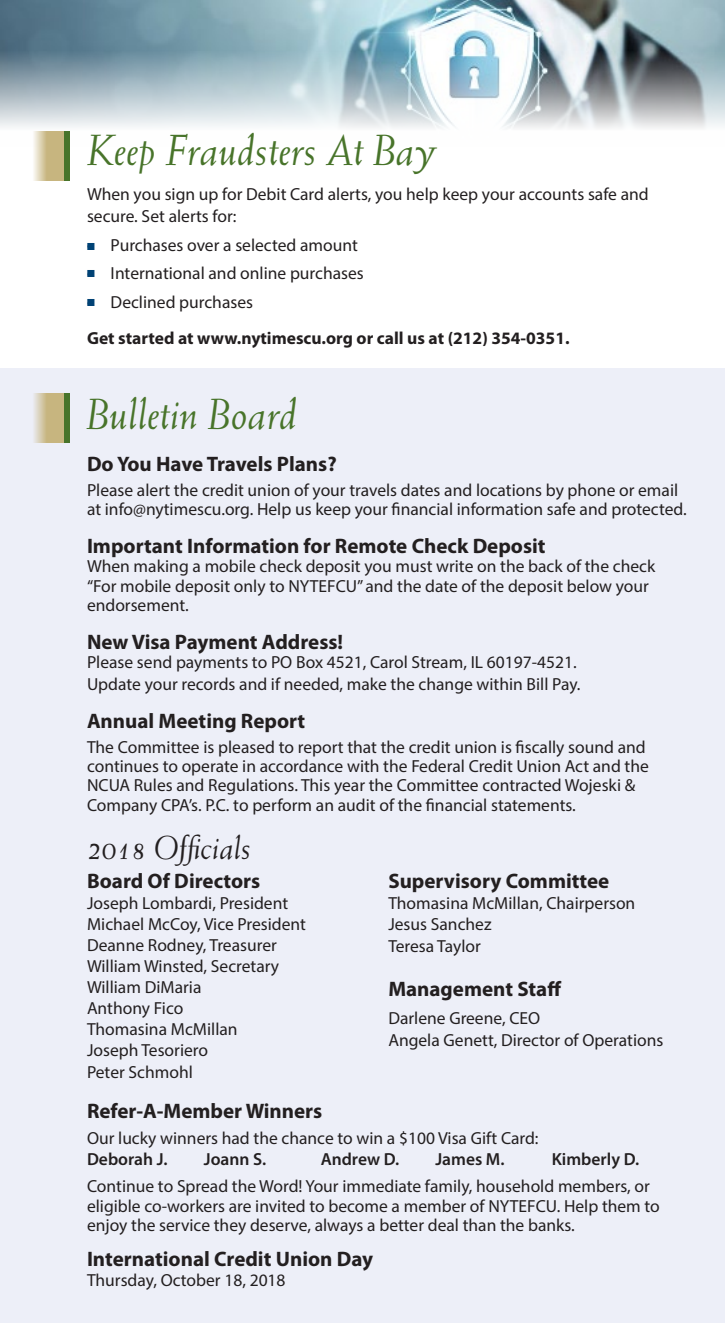
<style>
.page{position:relative;width:725px;height:1323px;background:#fff}
.page>*{position:absolute;margin:0;border:0;box-sizing:border-box;transform-origin:0 0}
.t1{font:italic 43.75px "Weiss";color:#48742a}
.t2{font:italic 33.25px "Weiss";color:#231f20}
.t3{font:700 21px "Myriad Pro";color:#231f20}
.t4{font:17.5px/21.2px "Myriad Pro";color:#231f20}
.t5{font:700 17.5px/36.4px "Myriad Pro";color:#231f20}
.t6{font:600 17.5px "Myriad Pro";color:#231f20}
.t7{font:10.15px "Zapf Dingbats ITC";color:#004275}
.s1{font-weight:400}
.s2{font-weight:600}
</style>
<div class="page">
<div style="left:0;top:369px;width:724px;height:954px;background:#edeff8"></div>
<img style="left:0;top:0;width:724px;height:146px">
<svg style="left:32px;top:131px;width:32px;height:50px;background:#d4c69d"></svg>
<div style="left:64px;top:131px;width:5px;height:50px;background:#48742a"></div>
<svg style="left:34px;top:393px;width:30px;height:50px"></svg>
<div style="left:64px;top:393px;width:5px;height:50px;background:#48742a"></div>
<p class="t1" style="left:87px;top:125px;width:351px">Keep Fraudsters At Bay</p>
<p class="t4" style="left:87px;top:183px;width:563px;line-height:22.2px">When you sign up for Debit Card alerts, you help keep your accounts safe and secure. Set alerts for:</p>
<p class="t4" style="left:87px;top:234px;width:272px">• Purchases over a selected amount</p>
<p class="t4" style="left:87px;top:262px;width:278px">• International and online purchases</p>
<p class="t5" style="left:87px;top:284px;width:484px"><span class="s1">• Declined purchases<br></span>Get started at www.nytimescu.org or call us at (212) 354-0351.</p>
<p class="t7" style="left:87px;top:242px;width:9px">■</p>
<p class="t7" style="left:87px;top:269px;width:9px">■</p>
<p class="t7" style="left:87px;top:298px;width:9px">■</p>
<p class="t1" style="left:87px;top:388px;width:212px">Bulletin Board</p>
<p class="t3" style="left:87px;top:453px;width:251px">Do You Have Travels Plans?</p>
<p class="t4" style="left:87px;top:480px;width:601px;line-height:19.2px">Please alert the credit union of your travels dates and locations by phone or email at info@nytimescu.org. Help us keep your financial information safe and protected.</p>
<p class="t3" style="left:87px;top:534px;width:460px">Important Information for Remote Check Deposit</p>
<p class="t4" style="left:87px;top:557px;width:569px;line-height:19.2px">When making a mobile check deposit you must write on the back of the check “For mobile deposit only to NYTEFCU” and the date of the deposit below your endorsement.</p>
<p class="t3" style="left:87px;top:630px;width:258px">New Visa Payment Address!</p>
<p class="t4" style="left:87px;top:651px;width:495px;line-height:22.2px">Please send payments to PO Box 4521, Carol Stream, IL 60197-4521.<br>Update your records and if needed, make the change within Bill Pay.</p>
<p class="t3" style="left:87px;top:710px;width:220px">Annual Meeting Report</p>
<p class="t4" style="left:87px;top:737px;width:563px;line-height:19.2px">The Committee is pleased to report that the credit union is fiscally sound and continues to operate in accordance with the Federal Credit Union Act and the NCUA Rules and Regulations. This year the Committee contracted Wojeski &amp; Company CPA’s. P.C. to perform an audit of the financial statements.</p>
<p class="t2" style="left:87px;top:828px;width:166px">2018 Officials</p>
<p class="t3" style="left:87px;top:869px;width:175px">Board Of Directors</p>
<p class="t4" style="left:87px;top:892px;width:220px">Joseph Lombardi, President<br>Michael McCoy, Vice President<br>Deanne Rodney, Treasurer<br>William Winsted, Secretary<br>William DiMaria<br>Anthony Fico<br>Thomasina McMillan<br>Joseph Tesoriero<br>Peter Schmohl</p>
<p class="t3" style="left:388px;top:869px;width:222px">Supervisory Committee</p>
<p class="t4" style="left:388px;top:892px;width:248px">Thomasina McMillan, Chairperson<br>Jesus Sanchez<br>Teresa Taylor</p>
<p class="t3" style="left:388px;top:977px;width:174px">Management Staff</p>
<p class="t4" style="left:388px;top:1007px;width:276px;line-height:22.2px">Darlene Greene, CEO<br>Angela Genett, Director of Operations</p>
<p class="t3" style="left:87px;top:1099px;width:237px">Refer-A-Member Winners</p>
<p class="t4" style="left:87px;top:1128px;width:453px">Our lucky winners had the chance to win a $100 Visa Gift Card:<br><span class="s2">Deborah J.</span></p>
<p class="t4" style="left:87px;top:1146px;width:564px;line-height:27.1px;text-indent:464px"><span class="s2">Kimberly D.<br></span>Continue to Spread the Word! Your immediate family, household members, or</p>
<p class="t4" style="left:87px;top:1196px;width:574px;line-height:19.2px">eligible co-workers are invited to become a member of NYTEFCU. Help them to enjoy the service they deserve, always a better deal than the banks.</p>
<p class="t3" style="left:87px;top:1247px;width:288px">International Credit Union Day</p>
<p class="t4" style="left:87px;top:1269px;width:200px">Thursday, October 18, 2018</p>
<p class="t6" style="left:204px;top:1148px;width:64px">Joann S.</p>
<p class="t6" style="left:321px;top:1148px;width:80px">Andrew D.</p>
<p class="t6" style="left:435px;top:1148px;width:71px">James M.</p>
</div>
